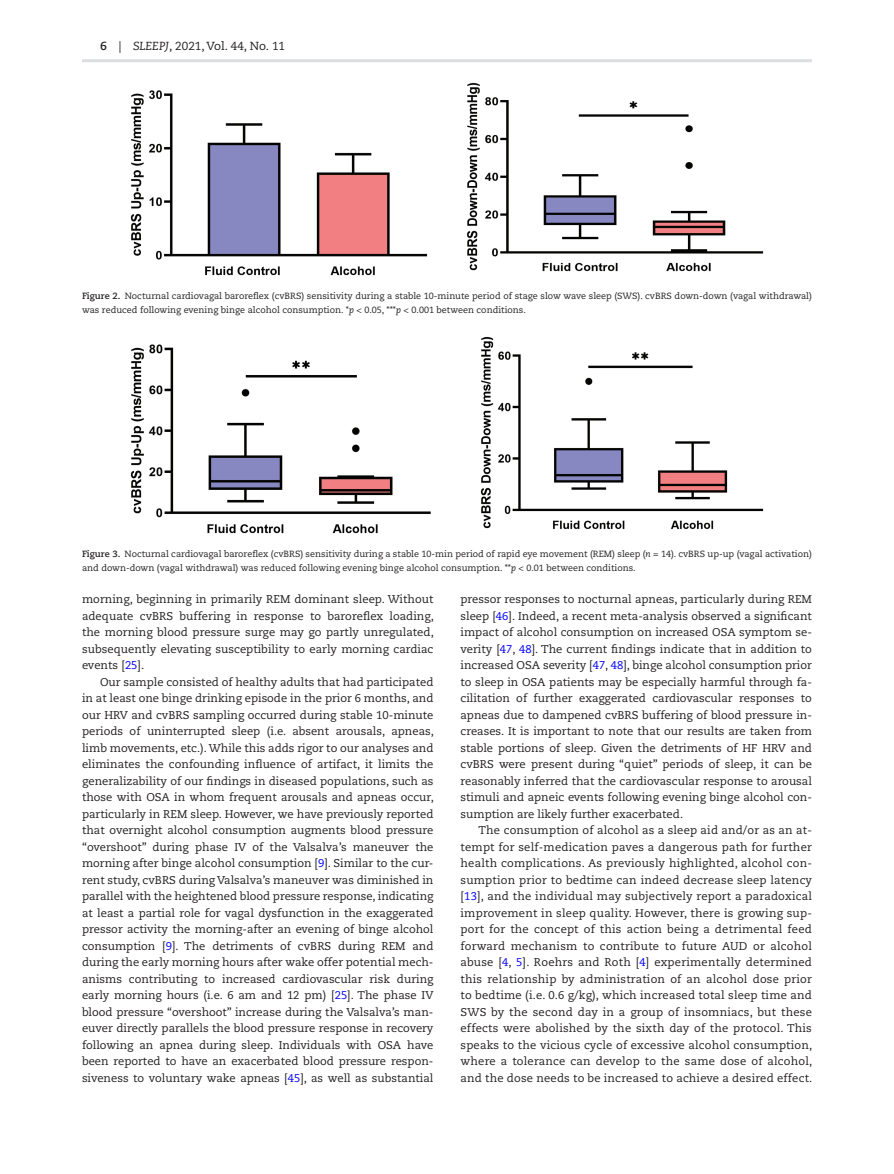
<style>
.page{position:relative;width:894px;height:1174px;background:#fff}
.page>*{position:absolute;margin:0;border:0;box-sizing:border-box;transform-origin:0 0}
.t1{font:11.7px "Caecilia LT Std";color:#231f20}
.t2{font:11.25px/16.5px "Caecilia LT Std";color:#231f20;text-align:justify}
.t3{font:9px/13.5px "Caecilia LT Std";color:#231f20}
.s1{font-weight:700}
.s2{font-style:italic}
.s3{color:#00f}
</style>
<div class="page">
<hr style="left:82px;top:59px;width:729px;height:3px;background:#dcdddf">
<img style="left:130px;top:336px;width:633px;height:197px">
<img style="left:131px;top:83px;width:631px;height:192px">
<p class="t1" style="left:100px;top:39px;width:186px"><span class="s1">6</span> | <span class="s2">SLEEPJ</span>, 2021, Vol. 44, No. 11</p>
<p class="t3" style="left:82px;top:289px;width:731px"><span class="s1">Figure 2.</span> Nocturnal cardiovagal baroreflex (cvBRS) sensitivity during a stable 10-minute period of stage slow wave sleep (SWS). cvBRS down-down (vagal withdrawal) was reduced following evening binge alcohol consumption. *<span class="s2">p</span> &lt; 0.05, ***<span class="s2">p</span> &lt; 0.001 between conditions.</p>
<p class="t3" style="left:82px;top:548px;width:731px"><span class="s1">Figure 3.</span> Nocturnal cardiovagal baroreflex (cvBRS) sensitivity during a stable 10-min period of rapid eye movement (REM) sleep (<span class="s2">n</span> = 14). cvBRS up-up (vagal activation) and down-down (vagal withdrawal) was reduced following evening binge alcohol consumption. **<span class="s2">p</span> &lt; 0.01 between conditions.</p>
<p class="t2" style="left:82px;top:591px;width:353px">morning, beginning in primarily REM dominant sleep. Without adequate cvBRS buffering in response to baroreflex loading, the morning blood pressure surge may go partly unregulated, subsequently elevating susceptibility to early morning cardiac events [<span class="s3">25</span>].</p>
<p class="t2" style="left:82px;top:674px;width:353px;text-indent:18px">Our sample consisted of healthy adults that had participated in at least one binge drinking episode in the prior 6 months, and our HRV and cvBRS sampling occurred during stable 10-minute periods of uninterrupted sleep (i.e. absent arousals, apneas, limb movements, etc.). While this adds rigor to our analyses and eliminates the confounding influence of artifact, it limits the generalizability of our findings in diseased populations, such as those with OSA in whom frequent arousals and apneas occur, particularly in REM sleep. However, we have previously reported that overnight alcohol consumption augments blood pressure “overshoot” during phase IV of the Valsalva’s maneuver the morning after binge alcohol consumption [<span class="s3">9</span>]. Similar to the cur&shy;rent study, cvBRS during Valsalva’s maneuver was diminished in parallel with the heightened blood pressure response, indicating at least a partial role for vagal dysfunction in the exaggerated pressor activity the morning-after an evening of binge alcohol consumption [<span class="s3">9</span>]. The detriments of cvBRS during REM and during the early morning hours after wake offer potential mech&shy;anisms contributing to increased cardiovascular risk during early morning hours (i.e. 6 am and 12 pm) [<span class="s3">25</span>]. The phase IV blood pressure “overshoot” increase during the Valsalva’s man&shy;euver directly parallels the blood pressure response in recovery following an apnea during sleep. Individuals with OSA have been reported to have an exacerbated blood pressure respon&shy;siveness to voluntary wake apneas [<span class="s3">45</span>], as well as substantial</p>
<p class="t2" style="left:460px;top:591px;width:353px">pressor responses to nocturnal apneas, particularly during REM sleep [<span class="s3">46</span>]. Indeed, a recent meta-analysis observed a significant impact of alcohol consumption on increased OSA symptom se&shy;verity [<span class="s3">47</span>, <span class="s3">48</span>]. The current findings indicate that in addition to increased OSA severity [<span class="s3">47</span>, <span class="s3">48</span>], binge alcohol consumption prior to sleep in OSA patients may be especially harmful through fa&shy;cilitation of further exaggerated cardiovascular responses to apneas due to dampened cvBRS buffering of blood pressure in&shy;creases. It is important to note that our results are taken from stable portions of sleep. Given the detriments of HF HRV and cvBRS were present during “quiet” periods of sleep, it can be reasonably inferred that the cardiovascular response to arousal stimuli and apneic events following evening binge alcohol con&shy;sumption are likely further exacerbated.</p>
<p class="t2" style="left:460px;top:822px;width:353px;text-indent:18px">The consumption of alcohol as a sleep aid and/or as an at&shy;tempt for self-medication paves a dangerous path for further health complications. As previously highlighted, alcohol con&shy;sumption prior to bedtime can indeed decrease sleep latency [<span class="s3">13</span>], and the individual may subjectively report a paradoxical improvement in sleep quality. However, there is growing sup&shy;port for the concept of this action being a detrimental feed forward mechanism to contribute to future AUD or alcohol abuse [<span class="s3">4</span>, <span class="s3">5</span>]. Roehrs and Roth [<span class="s3">4</span>] experimentally determined this relationship by administration of an alcohol dose prior to bedtime (i.e. 0.6 g/kg), which increased total sleep time and SWS by the second day in a group of insomniacs, but these effects were abolished by the sixth day of the protocol. This speaks to the vicious cycle of excessive alcohol consumption, where a tolerance can develop to the same dose of alcohol, and the dose needs to be increased to achieve a desired effect.</p>
</div>
